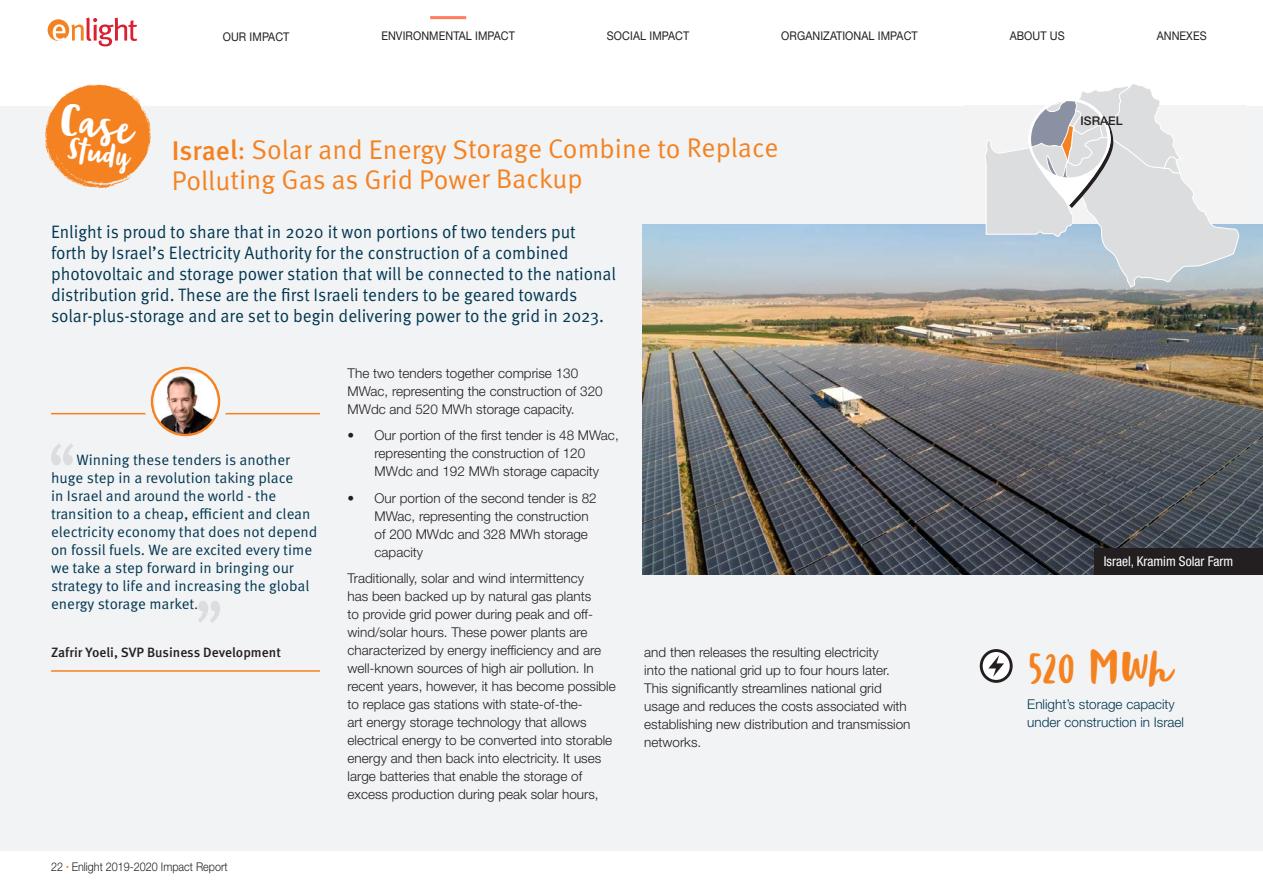
<style>
.page{position:relative;width:1263px;height:893px;background:#fff}
.page>*{position:absolute;margin:0;border:0;box-sizing:border-box;transform-origin:0 0}
.t1{font:37.05px "Blog Script";color:#fff}
.t2{font:36px "Blog Script";color:#f58220}
.t3{font:27px/30.6px "Meta Pro Norm";letter-spacing:-.005em;color:#f58220}
.t4{font:24.45px "Blog Script";color:#fff}
.t5{font:18px/21px "Meta Pro Norm";color:#013752;scale:.95 1}
.t6{font:15px/18px "Meta Pro Norm";color:#013752}
.t7{font:300 13.5px/18px "Helvetica Neue LT Std";color:#231f20}
.t8{font:300 13.5px/18px "Helvetica Neue LT Std";color:#013752}
.t9{font:500 13.5px "Meta Pro";color:#231f20}
.t10{font:condensed 13.5px "Helvetica Neue LT Std";color:#fff}
.t11{font:12px "Helvetica Neue LT Std";letter-spacing:.01em;color:#231f20;scale:.9 1}
.t12{font:300 12px "Helvetica Neue LT Std";color:#231f20;scale:.9 1}
.t13{font:500 12px "Helvetica Neue LT Std";color:#231f20}
.s1{font-family:"Meta Pro";font-weight:500}
.s2{font-family:"Adobe Hebrew"}
.s3{font-size:6px;color:#f58220}
</style>
<div class="page">
<hr style="left:430px;top:16px;width:36px;height:3px;background:#ff7d5e">
<div style="left:48px;top:19px;width:21px;height:22px;background:#f58220;border-radius:50%"></div>
<svg style="left:71px;top:18px;width:66px;height:28px"></svg>
<svg style="left:53px;top:24px;width:12px;height:17px"></svg>
<div style="left:0;top:106px;width:1263px;height:745px;background:#f2f3f4"></div>
<svg style="left:45px;top:84px;width:106px;height:104px"></svg>
<hr style="left:51px;top:413px;width:269px;height:1px;background:#f58220">
<hr style="left:51px;top:670px;width:269px;height:2px;background:#f58220">
<div style="left:144px;top:360px;width:83px;height:83px;background:#f2f3f4;border-radius:50%"></div>
<img style="left:155px;top:373px;width:64px;height:62px">
<div style="left:151px;top:367px;width:69px;height:69px;border:2px solid #f58220;border-radius:50%"></div>
<svg style="left:981px;top:650px;width:30px;height:31px"></svg>
<div style="left:980px;top:649px;width:33px;height:34px;border:3px solid #231f20;border-radius:50%"></div>
<svg style="left:988px;top:655px;width:16px;height:22px"></svg>
<svg style="left:51px;top:443px;width:22px;height:22px"></svg>
<svg style="left:198px;top:601px;width:22px;height:22px"></svg>
<img style="left:642px;top:224px;width:621px;height:350px">
<div style="left:1095px;top:548px;width:168px;height:27px;background:#231f20"></div>
<svg style="left:983px;top:84px;width:256px;height:204px"></svg>
<p class="t11" style="left:223px;top:30px;width:76px">OUR IMPACT</p>
<p class="t11" style="left:381px;top:29px;width:150px">ENVIRONMENTAL IMPACT</p>
<p class="t11" style="left:607px;top:29px;width:93px">SOCIAL IMPACT</p>
<p class="t11" style="left:781px;top:29px;width:153px">ORGANIZATIONAL IMPACT</p>
<p class="t11" style="left:1010px;top:29px;width:63px">ABOUT US</p>
<p class="t11" style="left:1157px;top:29px;width:57px">ANNEXES</p>
<p class="t1" style="left:63px;top:98px;width:75px;rotate:8deg">Case</p>
<p class="t4" style="left:70px;top:135px;width:63px;rotate:8deg">Study</p>
<h2 class="t3" style="left:172px;top:132px;width:608px"><span class="s1">Israel</span>: Solar and Energy Storage Combine to Replace<br>Polluting Gas as Grid Power Backup</h2>
<p class="t5" style="left:51px;top:220px;width:596px">Enlight is proud to share that in 2020 it won portions of two tenders put<br>forth by Israel’s Electricity Authority for the construction of a combined photovoltaic and storage power station that will be connected to the national distribution grid. These are the first Israeli tenders to be geared towards solar-plus-storage and are set to begin delivering power to the grid in 2023.</p>
<p class="t6" style="left:51px;top:450px;width:268px;text-indent:26px">Winning these tenders is another huge step in a revolution taking place<br>in Israel and around the world - the transition to a cheap, efficient and clean electricity economy that does not depend on fossil fuels. We are excited every time we take a step forward in bringing our strategy to life and increasing the global energy storage market<span class="s2">.</span></p>
<p class="t9" style="left:51px;top:642px;width:231px">Zafrir Yoeli, SVP Business Development</p>
<p class="t12" style="left:51px;top:859px;width:198px">22 <span class="s3">•</span> Enlight 2019-2020 Impact Report</p>
<p class="t7" style="left:348px;top:364px;width:257px">The two tenders together comprise 130<br>MWac, representing the construction of 320<br>MWdc and 520 MWh storage capacity.</p>
<p class="t7" style="left:348px;top:426px;width:273px;text-align:center">• Our portion of the first tender is 48 MWac, representing the construction of 120<br>MWdc and 192 MWh storage capacity</p>
<p class="t7" style="left:375px;top:489px;width:224px;text-indent:-27px">• Our portion of the second tender is 82<br>MWac, representing the construction of 200 MWdc and 328 MWh storage capacity</p>
<p class="t7" style="left:348px;top:569px;width:270px">Traditionally, solar and wind intermittency<br>has been backed up by natural gas plants<br>to provide grid power during peak and off&shy;wind/solar hours. These power plants are characterized by energy inefficiency and are well-known sources of high air pollution. In recent years, however, it has become possible to replace gas stations with state-of-the-<br>art energy storage technology that allows electrical energy to be converted into storable energy and then back into electricity. It uses large batteries that enable the storage of excess production during peak solar hours,</p>
<p class="t7" style="left:644px;top:643px;width:268px">and then releases the resulting electricity<br>into the national grid up to four hours later.<br>This significantly streamlines national grid usage and reduces the costs associated with establishing new distribution and transmission networks.</p>
<p class="t13" style="left:1081px;top:113px;width:44px">ISRAEL</p>
<p class="t10" style="left:1104px;top:554px;width:131px">Israel, Kramim Solar Farm</p>
<p class="t2" style="left:1027px;top:648px;width:146px">520 MWh</p>
<p class="t8" style="left:1027px;top:695px;width:158px">Enlight’s storage capacity under construction in Israel</p>
</div>
